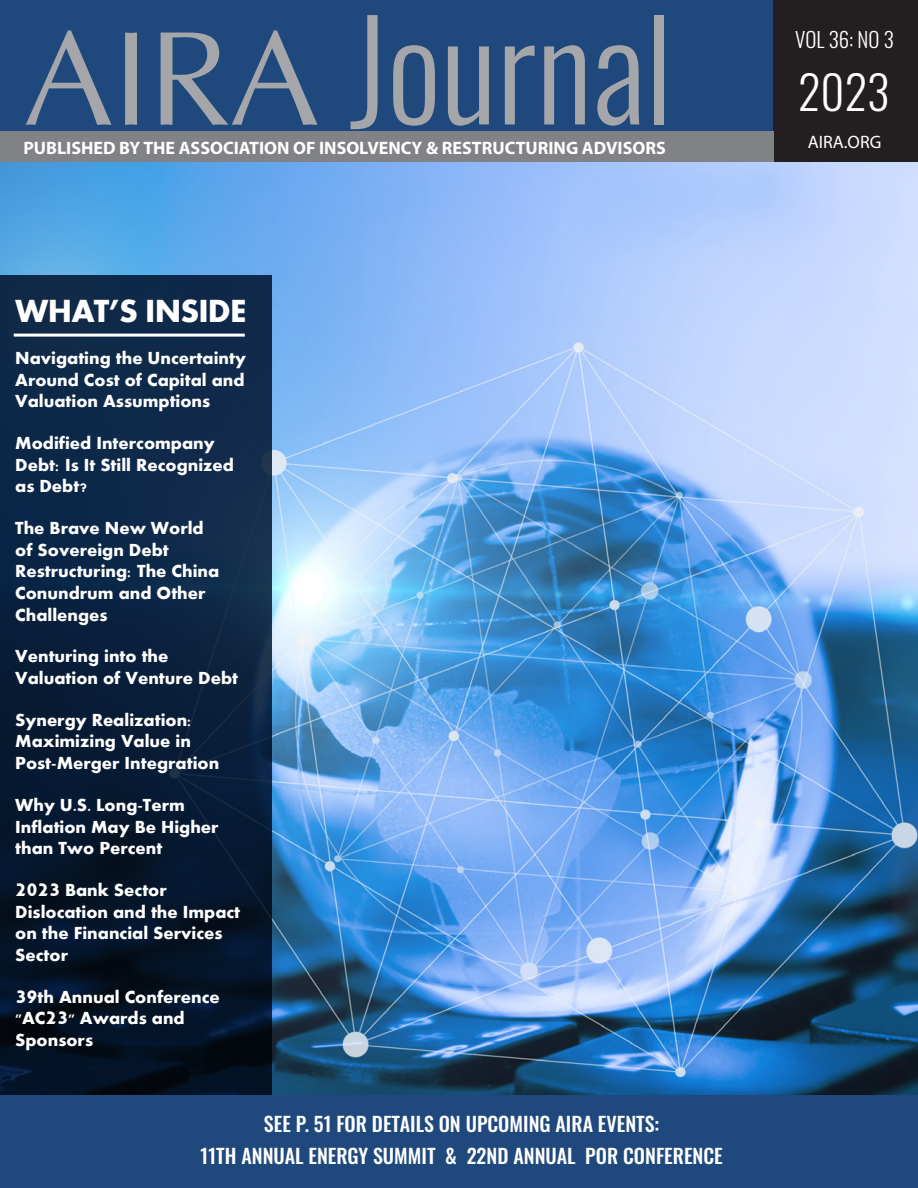
<style>
.page{position:relative;width:918px;height:1188px;background:#fff}
.page>*{position:absolute;margin:0;border:0;box-sizing:border-box;transform-origin:0 0}
.Article_-_Body{font:300 135px "Oswald";color:#a5a6aa}
.Article_-_Body-2{font:300 46.5px "Oswald";color:#fff}
.Article_-_Body-3{font:700 33px "Aharoni";letter-spacing:-.025em;color:#fff}
.Article_-_Body-4{font:300 21px "Oswald";color:#fff}
.Article_-_Body-5{font:500 19.95px/32.4px "Oswald";color:#fff;text-align:center}
.Article_-_Body-6{font:700 18px/21.6px "Aharoni";color:#fff}
.Article_-_Body-7{font:700 18px "Myriad Pro";color:#fff}
.Article_-_Body-8{font:18px "Myriad Pro";color:#fff}
.s1{font-family:"Optima";font-weight:400}
.s2{font-size:27px}
</style>
<div class="page">
<img style="left:0;top:162px;width:918px;height:933px">
<svg style="left:0;top:275px;width:272px;height:820px;background:#091e38"></svg>
<hr style="left:14px;top:334px;width:231px;height:3px;background:#fff">
<div style="left:0;top:0;width:773px;height:132px;background:#1f497d"></div>
<div style="left:773px;top:0;width:145px;height:162px;background:#231f20"></div>
<div style="left:0;top:132px;width:773px;height:30px;background:#818286"></div>
<div style="left:0;top:1095px;width:918px;height:93px;background:#1f497d"></div>
<p class="Article_-_Body" style="left:24px;top:-50px;width:651px"><span class="s1">AIRA</span> Journal</p>
<p class="Article_-_Body-4" style="left:795px;top:20px;width:100px">VOL 36: NO 3</p>
<p class="Article_-_Body-2" style="left:798px;top:50px;width:93px">2023</p>
<p class="Article_-_Body-7" style="left:23px;top:136px;width:644px">PUBLISHED BY THE ASSOCIATION OF INSOLVENCY &amp; RESTRUCTURING ADVISORS</p>
<p class="Article_-_Body-8" style="left:808px;top:131px;width:75px">AIRA.ORG</p>
<p class="Article_-_Body-3" style="left:15px;top:298px;width:233px">WHAT’S INSIDE</p>
<p class="Article_-_Body-6" style="left:15px;top:349px;width:232px;text-align:justify">Navigating the Uncertainty Around Cost of Capital and Valuation Assumptions</p>
<p class="Article_-_Body-6" style="left:15px;top:434px;width:220px">Modified Intercompany<br>Debt: Is It Still Recognized as Debt?</p>
<p class="Article_-_Body-6" style="left:15px;top:519px;width:206px">The Brave New World of Sovereign Debt<br>Restructuring: The China<br>Conundrum and Other<br>Challenges</p>
<p class="Article_-_Body-6" style="left:15px;top:647px;width:224px">Venturing into the<br>Valuation of Venture Debt</p>
<p class="Article_-_Body-6" style="left:15px;top:711px;width:206px">Synergy Realization:<br>Maximizing Value in<br>Post-Merger Integration</p>
<p class="Article_-_Body-6" style="left:15px;top:796px;width:205px">Why U.S. Long-Term<br>Inflation May Be Higher than Two Percent</p>
<p class="Article_-_Body-6" style="left:15px;top:881px;width:227px"><span class="s2">2023</span> Bank Sector<br>Dislocation and the Impact on the Financial Services<br>Sector</p>
<p class="Article_-_Body-6" style="left:15px;top:987px;width:206px"><span class="s2">39</span>th Annual Conference "AC<span class="s2">23</span>" Awards and<br>Sponsors</p>
<p class="Article_-_Body-5" style="left:201px;top:1109px;width:524px">SEE P. 51 FOR DETAILS ON UPCOMING AIRA EVENTS:<br>11TH ANNUAL ENERGY SUMMIT &amp; 22ND ANNUAL POR CONFERENCE</p>
</div>
